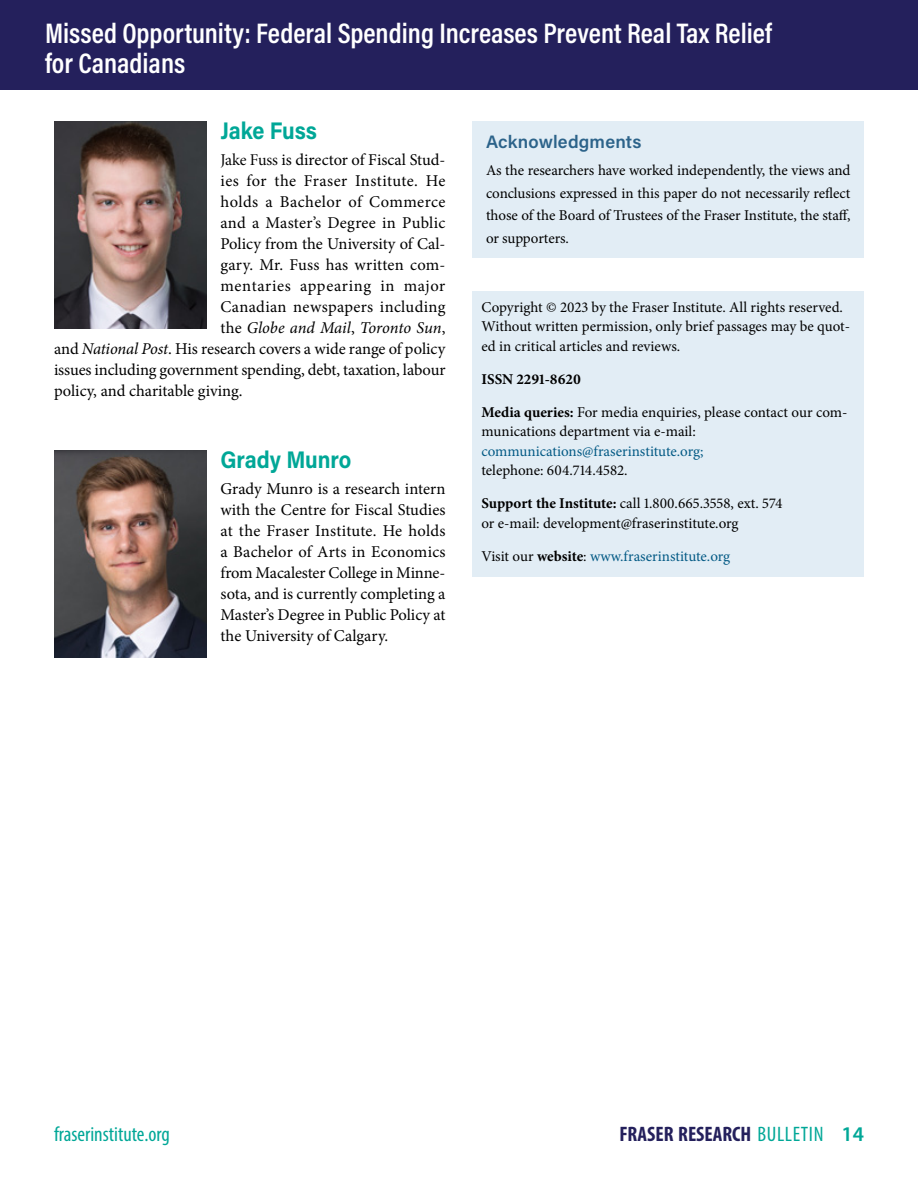
<style>
.page{position:relative;width:918px;height:1188px;background:#fff}
.page>*{position:absolute;margin:0;border:0;box-sizing:border-box;transform-origin:0 0}
.t1{font:600 28.5px/30px "Acumin Pro Cond";color:#fff}
.t2{font:700 24px "Acumin Pro";letter-spacing:-.005em;color:#00a797;scale:.9 1}
.t3{font:700 condensed 21px "Myriad Pro";color:#24205c}
.t4{font:condensed 21px "Myriad Pro";color:#00a797}
.Head_2{font:600 18px "Acumin Pro";letter-spacing:.01em;color:#2c638a}
.aboutauthor{font:16.5px/21px "Minion Pro";letter-spacing:.005em;color:#000;text-align:justify}
.aboutauthor-2{font:16.5px "Minion Pro";letter-spacing:.025em;color:#000}
.aboutauthor-3{font:italic 16.5px "Minion Pro";letter-spacing:-.005em;color:#000}
.aboutauthor-4{font:16.5px "Minion Pro";letter-spacing:.04em;color:#000}
.copyright_info{font:15px/19.5px "Minion Pro";color:#000}
.aboutauthor-5{font:15px/22.5px "Minion Pro";letter-spacing:-.01em;color:#000;text-align:justify}
.copyright_info-2{font:15px "Minion Pro";letter-spacing:-.005em;color:#035a85}
.copyright_info-3{font:700 15px "Minion Pro";color:#000}
.s1{font-family:"Minion Pro Subh"}
.s2{font-style:normal}
.s3{font-style:italic}
.s4{font-weight:700}
.s5{color:#035a85}
.s6{color:#000}
.s7{font-weight:700;color:#000}
.s8{font-weight:400;color:#00a797}
.s9{font-weight:600;font-stretch:normal;color:#00a797}
</style>
<div class="page">
<div style="left:0;top:0;width:918px;height:90px;background:#24205c"></div>
<img style="left:54px;top:122px;width:153px;height:206px">
<img style="left:54px;top:450px;width:153px;height:207px">
<div style="left:472px;top:292px;width:392px;height:285px;background:#e2edf5"></div>
<div style="left:472px;top:122px;width:392px;height:136px;background:#e2edf5"></div>
<h1 class="t1" style="left:45px;top:18px;width:729px">Missed Opportunity: Federal Spending Increases Prevent Real Tax Relief for Canadians</h1>
<h1 class="t2" style="left:220px;top:114px;width:109px">Jake Fuss</h1>
<p class="aboutauthor" style="left:220px;top:149px;width:227px"><span class="s1">Jake Fuss</span> is director of Fiscal Stud-</p>
<p class="aboutauthor-2" style="left:220px;top:169px;width:226px">ies for the Fraser Institute. He</p>
<p class="aboutauthor" style="left:220px;top:191px;width:227px">holds a Bachelor of Commerce</p>
<p class="aboutauthor" style="left:220px;top:212px;width:226px">and a Master’s Degree in Public</p>
<p class="aboutauthor" style="left:220px;top:233px;width:227px">Policy from the University of Cal-</p>
<p class="aboutauthor" style="left:220px;top:254px;width:227px">gary. Mr. Fuss has written com-</p>
<p class="aboutauthor-4" style="left:220px;top:274px;width:226px">mentaries appearing in major</p>
<p class="aboutauthor" style="left:220px;top:296px;width:226px">Canadian newspapers including</p>
<p class="aboutauthor-3" style="left:220px;top:316px;width:226px"><span class="s2">the</span> Globe and Mail<span class="s2">,</span> Toronto Sun<span class="s2">,</span></p>
<p class="aboutauthor" style="left:54px;top:338px;width:393px">and <span class="s3">National Post</span>. His research covers a wide range of policy</p>
<p class="aboutauthor" style="left:54px;top:359px;width:393px">issues including government spending, debt, taxation, labour</p>
<p class="aboutauthor" style="left:54px;top:380px;width:190px">policy, and charitable giving.</p>
<h1 class="t2" style="left:220px;top:443px;width:147px">Grady Munro</h1>
<p class="aboutauthor" style="left:220px;top:478px;width:227px">Grady Munro is a research intern with the Centre for Fiscal Studies at the Fraser Institute. He holds a Bachelor of Arts in Economics from Macalester College in Minne&shy;sota, and is currently completing a Master’s Degree in Public Policy at the University of Calgary.</p>
<p class="Head_2" style="left:486px;top:129px;width:157px">Acknowledgments</p>
<p class="aboutauthor-5" style="left:486px;top:159px;width:366px">As the researchers have worked independently, the views and conclusions expressed in this paper do not necessarily reflect those of the Board of Trustees of the Fraser Institute, the staff, or supporters.</p>
<p class="copyright_info" style="left:482px;top:297px;width:370px">Copyright © 2023 by the Fraser Institute. All rights reserved.<br>Without written permission, only brief passages may be quot&shy;ed in critical articles and reviews.</p>
<p class="copyright_info-3" style="left:482px;top:368px;width:101px">ISSN 2291-8620</p>
<p class="copyright_info" style="left:482px;top:402px;width:367px"><span class="s4">Media queries:</span> For media enquiries, please contact our com&shy;munications department via e-mail: <span class="s5">communications@fraserinstitute.org;<br></span>telephone: 604.714.4582.</p>
<p class="copyright_info" style="left:482px;top:494px;width:303px"><span class="s4">Support the Institute:</span> call 1.800.665.3558, ext. 574 or e-mail: development@fraserinstitute.org</p>
<p class="copyright_info-2" style="left:482px;top:546px;width:250px"><span class="s6">Visit our</span> <span class="s7">website</span><span class="s6">:</span> www.fraserinstitute.org</p>
<p class="t4" style="left:54px;top:1121px;width:117px">fraserinstitute.org</p>
<p class="t3" style="left:619px;top:1121px;width:246px">FRASER RESEARCH <span class="s8">BULLETIN</span> <span class="s9">14</span></p>
</div>
